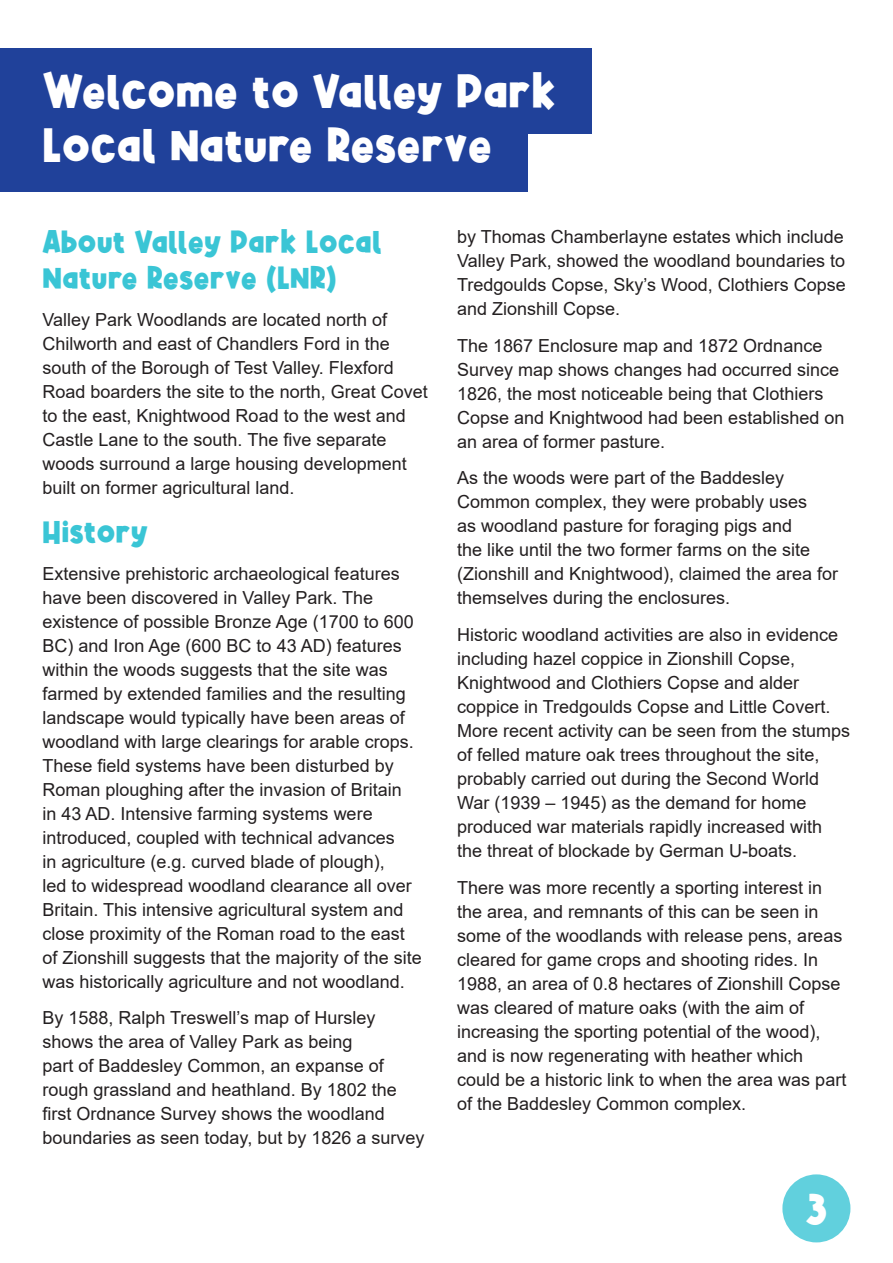
<style>
.page{position:relative;width:893px;height:1263px;background:#fff}
.page>*{position:absolute;margin:0;border:0;box-sizing:border-box;transform-origin:0 0}
.t1{font:45px/54px "Alphakind";color:#fff}
.t2{font:42px "Alphakind";color:#fff}
.t3{font:30px/36px "Alphakind";color:#3ac5d5}
.t4{font:18px/24px "Arial";color:#231f20}
</style>
<div class="page">
<div style="left:0;top:106px;width:527px;height:85px;background:#20419a"></div>
<div style="left:0;top:49px;width:591px;height:85px;background:#20419a"></div>
<div style="left:782px;top:1174px;width:68px;height:68px;background:#61d0dd;border-radius:50%"></div>
<p class="t1" style="left:43px;top:64px;width:515px">Welcome to Valley Park<br>Local Nature Reserve</p>
<p class="t3" style="left:43px;top:224px;width:341px">About Valley Park Local<br>Nature Reserve (LNR)</p>
<p class="t4" style="left:43px;top:308px;width:387px">Valley Park Woodlands are located north of Chilworth and east of Chandlers Ford in the south of the Borough of Test Valley. Flexford Road boarders the site to the north, Great Covet to the east, Knightwood Road to the west and Castle Lane to the south. The five separate woods surround a large housing development built on former agricultural land.</p>
<p class="t3" style="left:43px;top:514px;width:107px">History</p>
<p class="t4" style="left:43px;top:561px;width:381px">Extensive prehistoric archaeological features have been discovered in Valley Park. The existence of possible Bronze Age (1700 to 600<br>BC) and Iron Age (600 BC to 43 AD) features within the woods suggests that the site was farmed by extended families and the resulting landscape would typically have been areas of woodland with large clearings for arable crops.<br>These field systems have been disturbed by Roman ploughing after the invasion of Britain<br>in 43 AD. Intensive farming systems were introduced, coupled with technical advances<br>in agriculture (e.g. curved blade of plough),<br>led to widespread woodland clearance all over Britain. This intensive agricultural system and close proximity of the Roman road to the east of Zionshill suggests that the majority of the site was historically agriculture and not woodland.</p>
<p class="t4" style="left:43px;top:1006px;width:383px">By 1588, Ralph Treswell’s map of Hursley shows the area of Valley Park as being<br>part of Baddesley Common, an expanse of rough grassland and heathland. By 1802 the first Ordnance Survey shows the woodland boundaries as seen today, but by 1826 a survey</p>
<p class="t4" style="left:457px;top:224px;width:390px;text-align:justify">by Thomas Chamberlayne estates which include Valley Park, showed the woodland boundaries to Tredgoulds Copse, Sky’s Wood, Clothiers Copse and Zionshill Copse.</p>
<p class="t4" style="left:457px;top:333px;width:389px">The 1867 Enclosure map and 1872 Ordnance Survey map shows changes had occurred since 1826, the most noticeable being that Clothiers Copse and Knightwood had been established on an area of former pasture.</p>
<p class="t4" style="left:457px;top:466px;width:383px">As the woods were part of the Baddesley Common complex, they were probably uses<br>as woodland pasture for foraging pigs and<br>the like until the two former farms on the site (Zionshill and Knightwood), claimed the area for themselves during the enclosures.</p>
<p class="t4" style="left:457px;top:623px;width:395px">Historic woodland activities are also in evidence including hazel coppice in Zionshill Copse, Knightwood and Clothiers Copse and alder coppice in Tredgoulds Copse and Little Covert.<br>More recent activity can be seen from the stumps of felled mature oak trees throughout the site, probably carried out during the Second World War (1939 – 1945) as the demand for home produced war materials rapidly increased with the threat of blockade by German U-boats.</p>
<p class="t4" style="left:457px;top:875px;width:391px">There was more recently a sporting interest in the area, and remnants of this can be seen in some of the woodlands with release pens, areas cleared for game crops and shooting rides. In 1988, an area of 0.8 hectares of Zionshill Copse was cleared of mature oaks (with the aim of increasing the sporting potential of the wood), and is now regenerating with heather which could be a historic link to when the area was part of the Baddesley Common complex.</p>
<h2 class="t2" style="left:805px;top:1184px;width:24px">3</h2>
</div>
